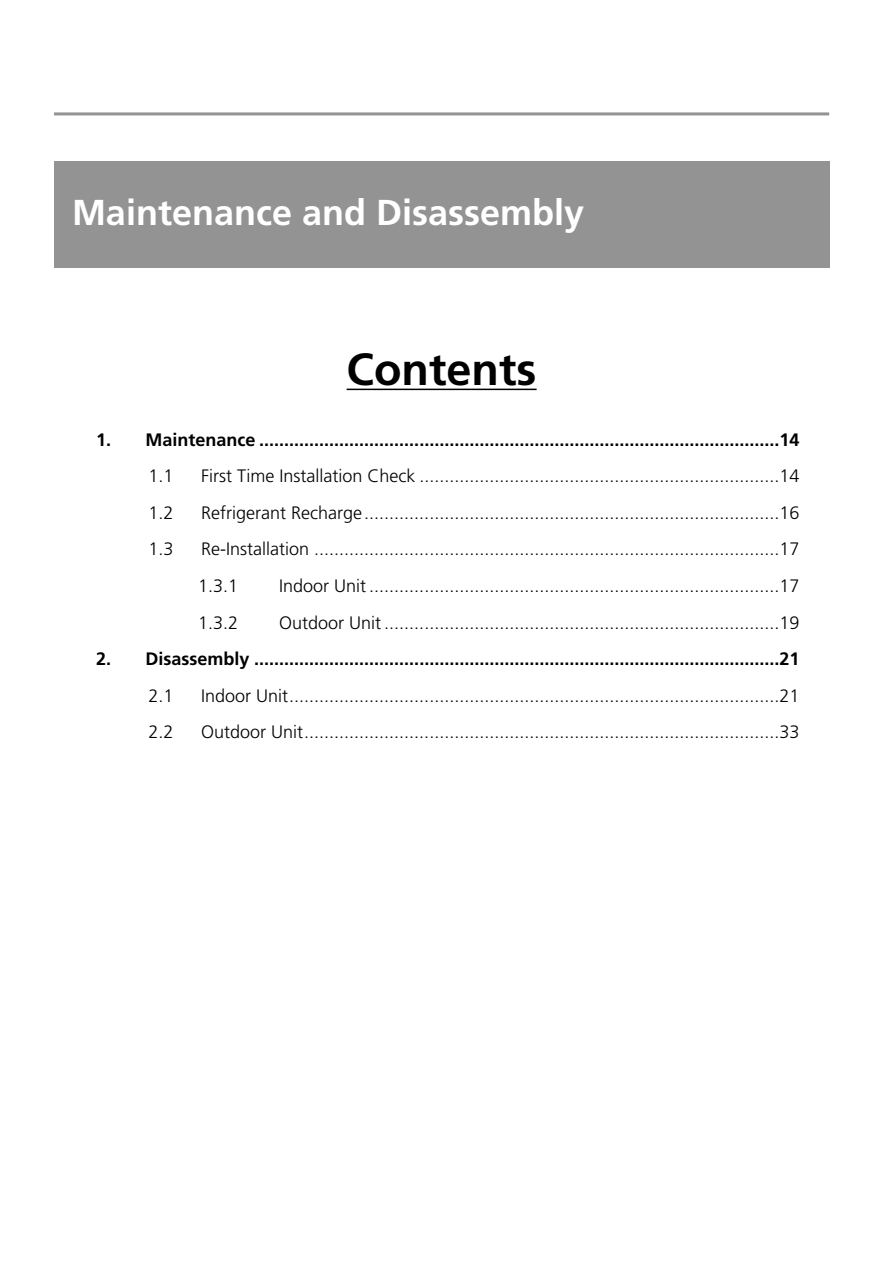
<style>
.page{position:relative;width:893px;height:1263px;background:#fff}
.page>*{position:absolute;margin:0;border:0;box-sizing:border-box;transform-origin:0 0}
.t1{font:700 45px "Frutiger";color:#000}
.Title_2{font:700 36px "Frutiger";color:#fff}
.TOC_3{font:300 18px "Frutiger";color:#000}
.TOC_2{font:700 18px "Frutiger";color:#000}
.TOC_4{font:300 18px "Frutiger";color:#000}
</style>
<div class="page">
<hr style="left:347px;top:389px;width:190px;height:1px;background:#000">
<div style="left:54px;top:161px;width:775px;height:107px;background:#939393"></div>
<hr style="left:54px;top:112px;width:775px;height:3px;background:#939393">
<p class="Title_2" style="left:72px;top:191px;width:514px">Maintenance and Disassembly</p>
<h1 class="t1" style="left:347px;top:343px;width:191px">Contents</h1>
<p class="TOC_2" style="left:96px;top:429px;width:705px">1. Maintenance ........................................................................................................14</p>
<p class="TOC_3" style="left:148px;top:466px;width:27px">1.1</p>
<p class="TOC_3" style="left:201px;top:466px;width:600px">First Time Installation Check ........................................................................14</p>
<p class="TOC_3" style="left:148px;top:502px;width:27px">1.2</p>
<p class="TOC_3" style="left:201px;top:502px;width:600px">Refrigerant Recharge...................................................................................16</p>
<p class="TOC_3" style="left:148px;top:539px;width:27px">1.3</p>
<p class="TOC_3" style="left:201px;top:539px;width:600px">Re-Installation .............................................................................................17</p>
<p class="TOC_4" style="left:198px;top:576px;width:42px">1.3.1</p>
<p class="TOC_4" style="left:279px;top:576px;width:522px">Indoor Unit ..................................................................................17</p>
<p class="TOC_4" style="left:198px;top:612px;width:42px">1.3.2</p>
<p class="TOC_4" style="left:279px;top:612px;width:522px">Outdoor Unit ...............................................................................19</p>
<p class="TOC_2" style="left:96px;top:648px;width:705px">2. Disassembly .........................................................................................................21</p>
<p class="TOC_3" style="left:148px;top:685px;width:27px">2.1</p>
<p class="TOC_3" style="left:201px;top:685px;width:600px">Indoor Unit..................................................................................................21</p>
<p class="TOC_3" style="left:148px;top:722px;width:27px">2.2</p>
<p class="TOC_3" style="left:201px;top:722px;width:600px">Outdoor Unit...............................................................................................33</p>
</div>
